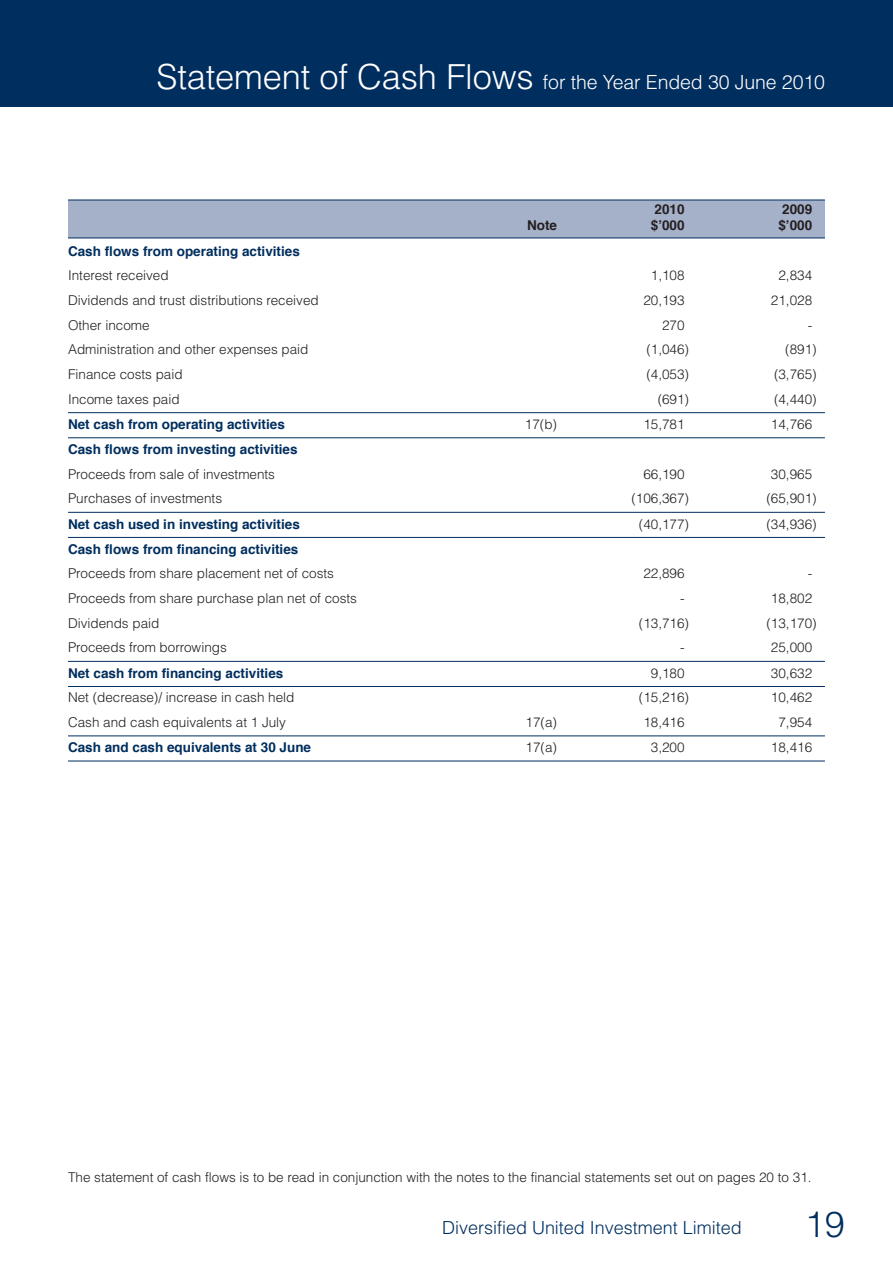
<style>
.page{position:relative;width:893px;height:1263px;background:#fff}
.page>*{position:absolute;margin:0;border:0;box-sizing:border-box;transform-origin:0 0}
.t1{font:300 36px "Helvetica";color:#002e5e}
.t2{font:300 19.5px "Helvetica";letter-spacing:-.005em;color:#fff}
.t3{font:300 18px "Helvetica";color:#002e5e}
.t4{font:300 13.5px "Helvetica";color:#231f20}
.t5{font:700 13.5px "Helvetica";color:#002e5e}
.t6{font:700 13.5px "Helvetica";color:#231f20}
.s1{font-size:34.5px}
</style>
<div class="page">
<div style="left:68px;top:200px;width:757px;height:38px;background:#a5b0c9"></div>
<hr style="left:68px;top:238px;width:757px;height:1px;background:#002e5e">
<hr style="left:68px;top:200px;width:757px;height:1px;background:#002e5e">
<div style="left:0;top:0;width:893px;height:106px;background:#002e5e"></div>
<hr style="left:68px;top:412px;width:757px;height:1px;background:#002e5e">
<hr style="left:68px;top:437px;width:757px;height:1px;background:#002e5e">
<hr style="left:68px;top:512px;width:757px;height:1px;background:#002e5e">
<hr style="left:68px;top:537px;width:757px;height:1px;background:#002e5e">
<hr style="left:68px;top:661px;width:757px;height:1px;background:#002e5e">
<hr style="left:68px;top:686px;width:757px;height:1px;background:#002e5e">
<hr style="left:68px;top:735px;width:757px;height:1px;background:#002e5e">
<hr style="left:68px;top:761px;width:757px;height:1px;background:#002e5e">
<h2 class="t2" style="left:157px;top:75px;width:670px"><span class="s1">Statement of Cash Flows</span> for the Year Ended 30 June 2010</h2>
<p class="t6" style="left:655px;top:204px;width:32px">2010</p>
<p class="t6" style="left:782px;top:204px;width:32px">2009</p>
<p class="t6" style="left:527px;top:220px;width:31px">Note</p>
<p class="t6" style="left:651px;top:220px;width:35px">$’000</p>
<p class="t6" style="left:778px;top:220px;width:35px">$’000</p>
<p class="t5" style="left:68px;top:245px;width:233px">Cash flows from operating activities</p>
<p class="t4" style="left:68px;top:271px;width:102px">Interest received</p>
<p class="t4" style="left:651px;top:271px;width:35px">1,108</p>
<p class="t4" style="left:778px;top:271px;width:35px">2,834</p>
<p class="t4" style="left:68px;top:295px;width:252px">Dividends and trust distributions received</p>
<p class="t4" style="left:643px;top:295px;width:43px">20,193</p>
<p class="t4" style="left:771px;top:295px;width:43px">21,028</p>
<p class="t4" style="left:68px;top:320px;width:83px">Other income</p>
<p class="t4" style="left:662px;top:320px;width:24px">270</p>
<p class="t4" style="left:808px;top:320px;width:6px">-</p>
<p class="t4" style="left:68px;top:345px;width:242px">Administration and other expenses paid</p>
<p class="t4" style="left:646px;top:345px;width:44px">(1,046)</p>
<p class="t4" style="left:785px;top:345px;width:33px">(891)</p>
<p class="t4" style="left:68px;top:369px;width:116px">Finance costs paid</p>
<p class="t4" style="left:646px;top:369px;width:44px">(4,053)</p>
<p class="t4" style="left:774px;top:369px;width:44px">(3,765)</p>
<p class="t4" style="left:68px;top:394px;width:113px">Income taxes paid</p>
<p class="t4" style="left:658px;top:394px;width:33px">(691)</p>
<p class="t4" style="left:774px;top:394px;width:44px">(4,440)</p>
<p class="t5" style="left:68px;top:418px;width:218px">Net cash from operating activities</p>
<p class="t4" style="left:525px;top:419px;width:34px">17(b)</p>
<p class="t4" style="left:643px;top:419px;width:43px">15,781</p>
<p class="t4" style="left:771px;top:419px;width:43px">14,766</p>
<p class="t5" style="left:68px;top:444px;width:231px">Cash flows from investing activities</p>
<p class="t4" style="left:68px;top:469px;width:208px">Proceeds from sale of investments</p>
<p class="t4" style="left:643px;top:469px;width:43px">66,190</p>
<p class="t4" style="left:771px;top:469px;width:43px">30,965</p>
<p class="t4" style="left:68px;top:494px;width:156px">Purchases of investments</p>
<p class="t4" style="left:631px;top:494px;width:59px">(106,367)</p>
<p class="t4" style="left:766px;top:494px;width:52px">(65,901)</p>
<p class="t5" style="left:68px;top:518px;width:233px">Net cash used in investing activities</p>
<p class="t4" style="left:639px;top:519px;width:52px">(40,177)</p>
<p class="t4" style="left:766px;top:519px;width:52px">(34,936)</p>
<p class="t5" style="left:68px;top:543px;width:232px">Cash flows from financing activities</p>
<p class="t4" style="left:68px;top:569px;width:267px">Proceeds from share placement net of costs</p>
<p class="t4" style="left:643px;top:569px;width:43px">22,896</p>
<p class="t4" style="left:808px;top:569px;width:6px">-</p>
<p class="t4" style="left:68px;top:593px;width:290px">Proceeds from share purchase plan net of costs</p>
<p class="t4" style="left:680px;top:593px;width:6px">-</p>
<p class="t4" style="left:771px;top:593px;width:43px">18,802</p>
<p class="t4" style="left:68px;top:618px;width:93px">Dividends paid</p>
<p class="t4" style="left:639px;top:618px;width:52px">(13,716)</p>
<p class="t4" style="left:766px;top:618px;width:52px">(13,170)</p>
<p class="t4" style="left:68px;top:643px;width:160px">Proceeds from borrowings</p>
<p class="t4" style="left:680px;top:643px;width:6px">-</p>
<p class="t4" style="left:771px;top:643px;width:43px">25,000</p>
<p class="t5" style="left:68px;top:667px;width:217px">Net cash from financing activities</p>
<p class="t4" style="left:651px;top:668px;width:35px">9,180</p>
<p class="t4" style="left:771px;top:668px;width:43px">30,632</p>
<p class="t4" style="left:68px;top:693px;width:228px">Net (decrease)/ increase in cash held</p>
<p class="t4" style="left:639px;top:693px;width:52px">(15,216)</p>
<p class="t4" style="left:771px;top:693px;width:43px">10,462</p>
<p class="t4" style="left:68px;top:717px;width:220px">Cash and cash equivalents at 1 July</p>
<p class="t4" style="left:526px;top:717px;width:33px">17(a)</p>
<p class="t4" style="left:643px;top:717px;width:43px">18,416</p>
<p class="t4" style="left:778px;top:717px;width:35px">7,954</p>
<p class="t5" style="left:68px;top:742px;width:245px">Cash and cash equivalents at 30 June</p>
<p class="t4" style="left:526px;top:742px;width:33px">17(a)</p>
<p class="t4" style="left:651px;top:742px;width:35px">3,200</p>
<p class="t4" style="left:771px;top:742px;width:43px">18,416</p>
<p class="t4" style="left:68px;top:1172px;width:745px">The statement of cash flows is to be read in conjunction with the notes to the financial statements set out on pages 20 to 31.</p>
<h3 class="t3" style="left:442px;top:1221px;width:301px">Diversified United Investment Limited</h3>
<h1 class="t1" style="left:805px;top:1211px;width:41px">19</h1>
</div>
